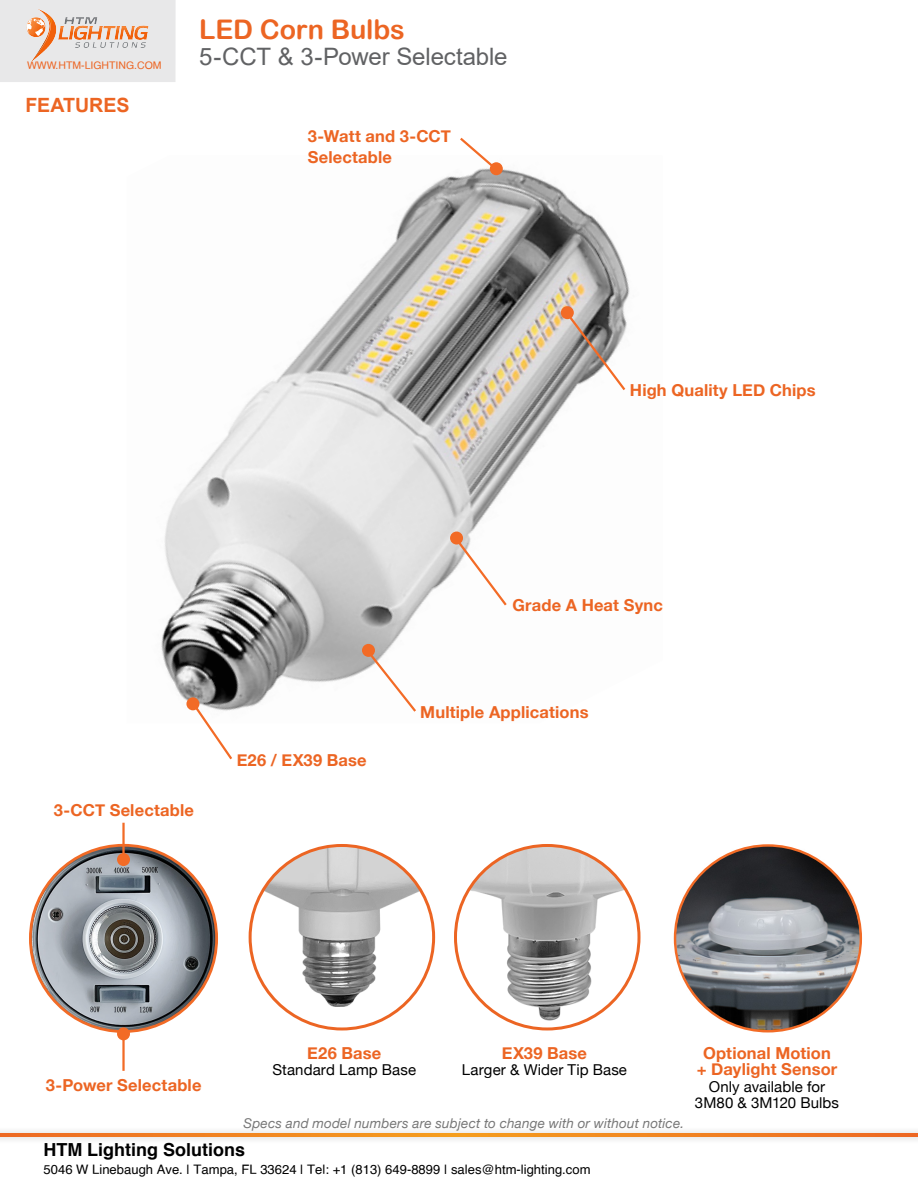
<style>
.page{position:relative;width:918px;height:1188px;background:#fff}
.page>*{position:absolute;margin:0;border:0;box-sizing:border-box;transform-origin:0 0}
.t1{font:27px "Arial Rounded MT Bold";letter-spacing:-.005em;color:#ec6523}
.t2{font:24px "Arial";letter-spacing:-.005em;color:#616264}
.t3{font:700 19.65px "Arial";letter-spacing:-.005em;color:#ec6523}
.t4{font:700 18px "Helvetica";color:#000}
.t5{font:700 16.5px/21px "Helvetica Neue";letter-spacing:.01em;color:#ec6523}
.t6{font:15px/16.5px "Helvetica Neue";letter-spacing:.005em;color:#000;text-align:center}
.t7{font:italic 13.5px "Helvetica Neue";letter-spacing:.01em;color:#777}
.t8{font:13.05px "Helvetica";color:#000}
.t9{font:10.5px "Helvetica";color:#ec6523}
</style>
<div class="page">
<div style="left:0;top:1126px;width:918px;height:18px;background:#000;opacity:.28"></div>
<svg style="left:0;top:1134px;width:918px;height:3px;background:#f08320"></svg>
<img style="left:161px;top:169px;width:469px;height:541px">
<div style="left:490px;top:162px;width:13px;height:13px;background:#f26b26;border-radius:50%"></div>
<div style="left:450px;top:532px;width:13px;height:13px;background:#f26b26;border-radius:50%"></div>
<div style="left:362px;top:644px;width:13px;height:13px;background:#f26b26;border-radius:50%"></div>
<svg style="left:186px;top:697px;width:13px;height:13px"></svg>
<svg style="left:458px;top:137px;width:40px;height:34px"></svg>
<svg style="left:560px;top:305px;width:68px;height:88px"></svg>
<svg style="left:366px;top:650px;width:52px;height:62px"></svg>
<svg style="left:454px;top:537px;width:55px;height:71px"></svg>
<svg style="left:190px;top:700px;width:44px;height:60px"></svg>
<img style="left:31px;top:845px;width:185px;height:186px">
<img style="left:30px;top:845px;width:187px;height:187px;border-radius:93px">
<hr style="left:122px;top:823px;width:3px;height:35px;background:#f26b26">
<hr style="left:122px;top:1034px;width:3px;height:37px;background:#f26b26">
<div style="left:117px;top:853px;width:13px;height:13px;background:#f26b26;border-radius:50%"></div>
<div style="left:117px;top:1027px;width:13px;height:13px;background:#f26b26;border-radius:50%"></div>
<img style="left:676px;top:846px;width:185px;height:185px">
<img style="left:250px;top:845px;width:184px;height:182px">
<img style="left:455px;top:845px;width:184px;height:184px;border-radius:92px">
<div style="left:0;top:0;width:176px;height:82px;background:#e8e8e9"></div>
<img style="left:26px;top:9px;width:122px;height:53px">
<p class="t9" style="left:27px;top:57px;width:136px">WWW.HTM-LIGHTING.COM</p>
<p class="t3" style="left:25px;top:91px;width:106px">FEATURES</p>
<h1 class="t1" style="left:199px;top:14px;width:207px">LED Corn Bulbs</h1>
<h2 class="t2" style="left:199px;top:40px;width:310px">5-CCT &amp; 3-Power Selectable</h2>
<p class="t5" style="left:308px;top:126px;width:145px">3-Watt and 3-CCT<br>Selectable</p>
<p class="t5" style="left:630px;top:380px;width:187px">High Quality LED Chips</p>
<p class="t5" style="left:237px;top:750px;width:132px">E26 / EX39 Base</p>
<p class="t5" style="left:512px;top:595px;width:152px">Grade A Heat Sync</p>
<p class="t5" style="left:420px;top:702px;width:170px">Multiple Applications</p>
<p class="t5" style="left:54px;top:801px;width:142px">3-CCT Selectable</p>
<p class="t5" style="left:46px;top:1075px;width:157px">3-Power Selectable</p>
<p class="t5" style="left:307px;top:1043px;width:76px">E26 Base</p>
<p class="t6" style="left:272px;top:1062px;width:145px">Standard Lamp Base</p>
<p class="t5" style="left:502px;top:1043px;width:87px">EX39 Base</p>
<p class="t6" style="left:462px;top:1062px;width:167px">Larger &amp; Wider Tip Base</p>
<p class="t7" style="left:243px;top:1114px;width:442px">Specs and model numbers are subject to change with or without notice.</p>
<p class="t4" style="left:43px;top:1135px;width:203px">HTM Lighting Solutions</p>
<p class="t8" style="left:44px;top:1160px;width:548px">5046 W Linebaugh Ave. | Tampa, FL 33624 | Tel: +1 (813) 649-8899 | sales@htm-lighting.com</p>
<p class="t5" style="left:697px;top:1045px;width:142px;line-height:16.5px;text-align:center">Optional Motion + Daylight Sensor</p>
<p class="t6" style="left:695px;top:1079px;width:146px">Only available for<br>3M80 &amp; 3M120 Bulbs</p>
</div>
